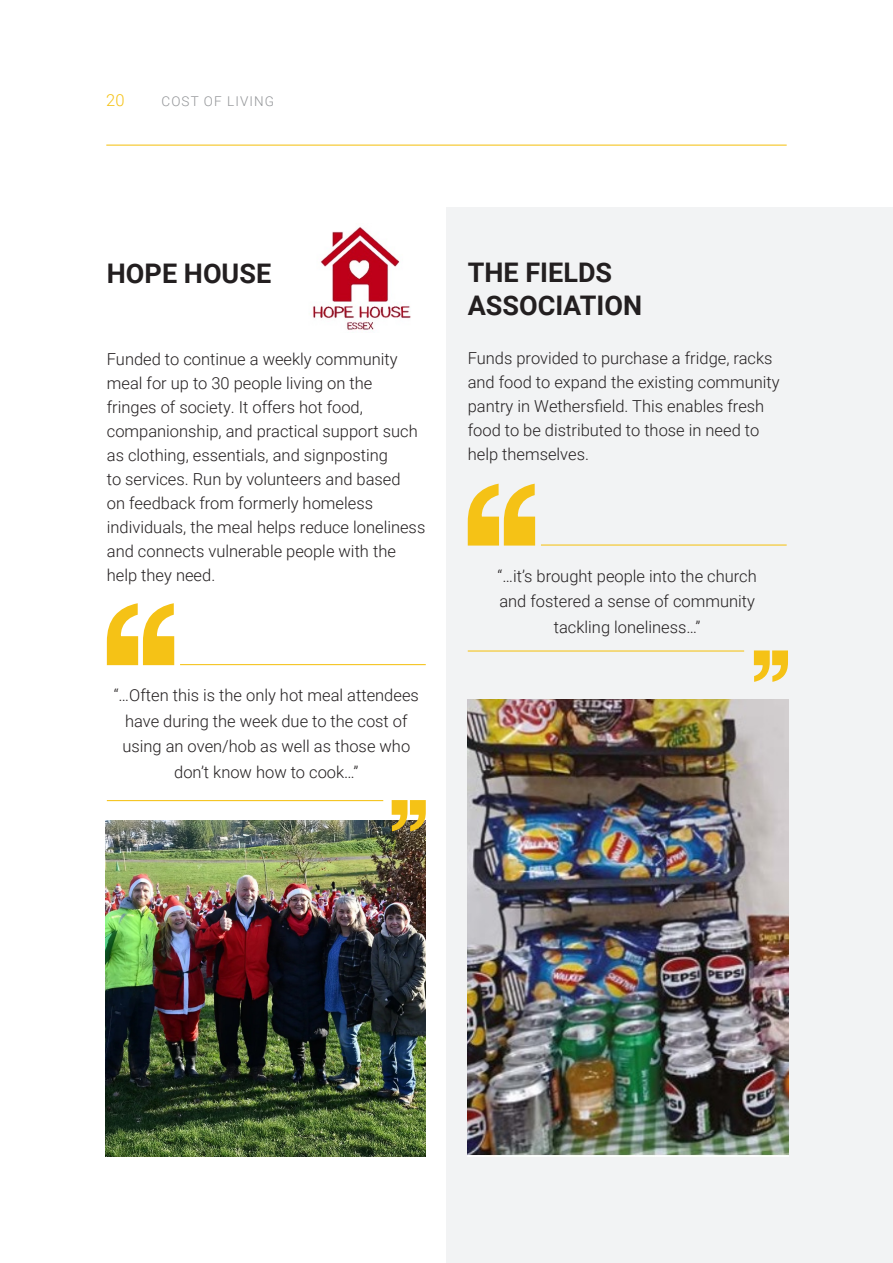
<style>
.page{position:relative;width:893px;height:1263px;background:#fff}
.page>*{position:absolute;margin:0;border:0;box-sizing:border-box;transform-origin:0 0}
.t1{font:700 27px/33px "Roboto";color:#231f20}
.t2{font:300 16.5px/24px "Roboto";color:#231f20}
.t3{font:300 16.5px "Roboto";color:#f5c216}
.t4{font:300 13.5px "Roboto";letter-spacing:.08em;color:#939598}
</style>
<div class="page">
<div style="left:446px;top:207px;width:447px;height:1056px;background:#f2f3f4"></div>
<hr style="left:106px;top:145px;width:681px;height:1px;background:#f5c216">
<svg style="left:107px;top:603px;width:67px;height:62px"></svg>
<hr style="left:107px;top:800px;width:276px;height:1px;background:#f5c216">
<hr style="left:180px;top:664px;width:246px;height:1px;background:#f5c216">
<img style="left:106px;top:821px;width:320px;height:336px">
<img style="left:313px;top:227px;width:98px;height:103px">
<svg style="left:468px;top:484px;width:67px;height:62px"></svg>
<hr style="left:468px;top:650px;width:276px;height:1px;background:#f5c216">
<hr style="left:541px;top:544px;width:246px;height:2px;background:#f5c216">
<img style="left:468px;top:699px;width:320px;height:458px">
<svg style="left:392px;top:800px;width:34px;height:31px"></svg>
<svg style="left:754px;top:650px;width:34px;height:32px"></svg>
<p class="t3" style="left:106px;top:89px;width:20px">20</p>
<p class="t4" style="left:162px;top:92px;width:114px">COST OF LIVING</p>
<h1 class="t1" style="left:107px;top:256px;width:166px">HOPE HOUSE</h1>
<p class="t2" style="left:107px;top:347px;width:320px">Funded to continue a weekly community meal for up to 30 people living on the fringes of society. It offers hot food, companionship, and practical support such as clothing, essentials, and signposting<br>to services. Run by volunteers and based<br>on feedback from formerly homeless individuals, the meal helps reduce loneliness and connects vulnerable people with the help they need.</p>
<p class="t2" style="left:114px;top:682px;width:307px;line-height:25.5px;text-align:center">“…Often this is the only hot meal attendees have during the week due to the cost of using an oven/hob as well as those who don’t know how to cook…”</p>
<h1 class="t1" style="left:468px;top:255px;width:176px">THE FIELDS<br>ASSOCIATION</h1>
<p class="t2" style="left:468px;top:345px;width:314px">Funds provided to purchase a fridge, racks and food to expand the existing community pantry in Wethersfield. This enables fresh food to be distributed to those in need to help themselves.</p>
<p class="t2" style="left:498px;top:562px;width:261px;line-height:25.5px;text-align:center">“…it’s brought people into the church and fostered a sense of community tackling loneliness…”</p>
</div>
